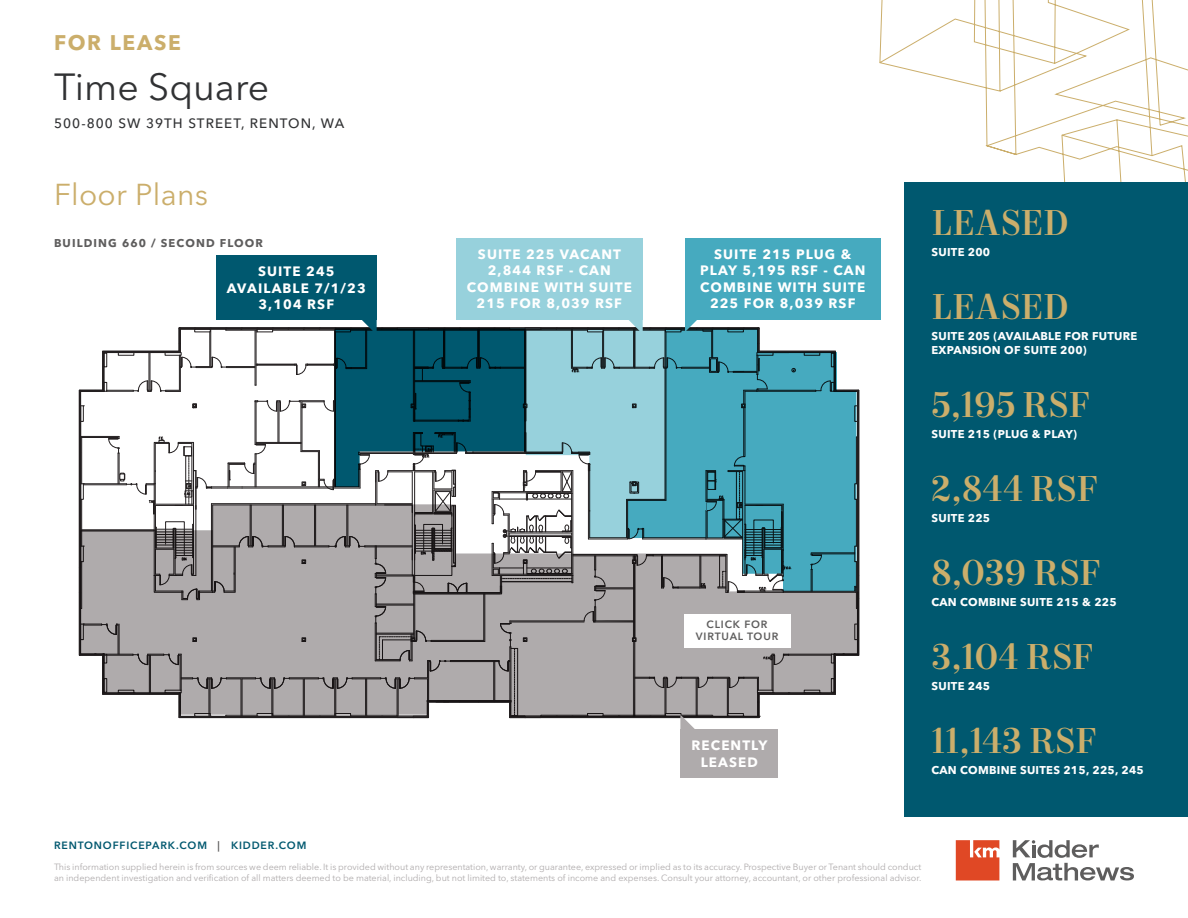
<style>
.page{position:relative;width:1188px;height:918px;background:#fff}
.page>*{position:absolute;margin:0;border:0;box-sizing:border-box;transform-origin:0 0}
.Property_Name_-_Char{font:37.5px "Avenir Next LT Pro";color:#313234}
.Stat_Data_-_Gold{font:500 36px "Mort Modern 09";color:#cbae6b}
.Callout_Text_-_Gold{font:30px "Avenir Next LT Pro";letter-spacing:.01em;color:#cbae6b}
.For_Lease___Sale__Af{font:700 21px "Avenir Next LT Pro";letter-spacing:.08em;color:#cbae6b}
.Subject_Property_Cal{font:700 13.5px/16.5px "Avenir Next LT Pro";letter-spacing:.08em;color:#fff;text-align:center}
.Property_Address_-_C{font:500 13.5px "Avenir Next LT Pro";letter-spacing:.08em;color:#313234}
.Stat_Label_-_White{font:700 11.25px/14.2px "Avenir Next LT Pro";letter-spacing:.025em;color:#fff}
.Notes{font:700 11.25px "Avenir Next LT Pro";letter-spacing:.1em;color:#5e5d5d}
.t1{font:600 10.5px "Avenir Next LT Pro";letter-spacing:.08em;color:#00586f}
.Other_Callout_Text{font:600 10.5px/12px "Avenir Next LT Pro";letter-spacing:.08em;color:#5e5d5d;text-align:center}
.t2{font:9px/10.8px "Avenir Next LT Pro";color:#afabac}
.s1{color:#5e5d5d}
</style>
<div class="page">
<svg style="left:1013px;top:840px;width:121px;height:41px"></svg>
<svg style="left:956px;top:840px;width:43px;height:41px;background:#e35f40"></svg>
<svg style="left:879px;top:0;width:309px;height:182px"></svg>
<div style="left:904px;top:182px;width:284px;height:635px;background:#00586f"></div>
<div style="left:456px;top:238px;width:187px;height:81px;background:#97d1dc"></div>
<div style="left:680px;top:729px;width:98px;height:49px;background:#afabac"></div>
<div style="left:216px;top:255px;width:161px;height:65px;background:#00586f"></div>
<div style="left:685px;top:238px;width:195px;height:81px;background:#46aabf"></div>
<svg style="left:79px;top:319px;width:780px;height:410px"></svg>
<p class="For_Lease___Sale__Af" style="left:54px;top:30px;width:128px">FOR LEASE</p>
<p class="Property_Name_-_Char" style="left:54px;top:64px;width:217px">Time Square</p>
<p class="Property_Address_-_C" style="left:54px;top:115px;width:292px">500-800 SW 39TH STREET, RENTON, WA</p>
<p class="Callout_Text_-_Gold" style="left:54px;top:177px;width:156px">Floor Plans</p>
<p class="Notes" style="left:54px;top:236px;width:211px">BUILDING 660 / SECOND FLOOR</p>
<p class="Subject_Property_Cal" style="left:227px;top:263px;width:141px">SUITE 245<br>AVAILABLE 7/1/23<br>3,104 RSF</p>
<p class="Subject_Property_Cal" style="left:467px;top:246px;width:167px">SUITE 225 VACANT<br>2,844 RSF - CAN<br>COMBINE WITH SUITE<br>215 FOR 8,039 RSF</p>
<p class="Subject_Property_Cal" style="left:700px;top:246px;width:167px">SUITE 215 PLUG &amp;<br>PLAY 5,195 RSF - CAN<br>COMBINE WITH SUITE<br>225 FOR 8,039 RSF</p>
<p class="Other_Callout_Text" style="left:696px;top:619px;width:84px">CLICK FOR<br>VIRTUAL TOUR</p>
<p class="Subject_Property_Cal" style="left:692px;top:737px;width:77px">RECENTLY<br>LEASED</p>
<p class="Stat_Data_-_Gold" style="left:932px;top:200px;width:139px">LEASED</p>
<p class="Stat_Label_-_White" style="left:932px;top:245px;width:60px">SUITE 200</p>
<p class="Stat_Data_-_Gold" style="left:932px;top:284px;width:139px">LEASED</p>
<p class="Stat_Label_-_White" style="left:932px;top:329px;width:207px">SUITE 205 (AVAILABLE FOR FUTURE<br>EXPANSION OF SUITE 200)</p>
<p class="Stat_Data_-_Gold" style="left:932px;top:382px;width:160px">5,195 RSF</p>
<p class="Stat_Label_-_White" style="left:932px;top:427px;width:147px">SUITE 215 (PLUG &amp; PLAY)</p>
<p class="Stat_Data_-_Gold" style="left:932px;top:466px;width:168px">2,844 RSF</p>
<p class="Stat_Label_-_White" style="left:932px;top:511px;width:60px">SUITE 225</p>
<p class="Stat_Data_-_Gold" style="left:932px;top:550px;width:171px">8,039 RSF</p>
<p class="Stat_Label_-_White" style="left:932px;top:595px;width:187px">CAN COMBINE SUITE 215 &amp; 225</p>
<p class="Stat_Data_-_Gold" style="left:932px;top:634px;width:163px">3,104 RSF</p>
<p class="Stat_Label_-_White" style="left:932px;top:679px;width:60px">SUITE 245</p>
<p class="Stat_Data_-_Gold" style="left:932px;top:718px;width:167px">11,143 RSF</p>
<p class="Stat_Label_-_White" style="left:932px;top:763px;width:214px">CAN COMBINE SUITES 215, 225, 245</p>
<p class="t1" style="left:54px;top:839px;width:254px">RENTONOFFICEPARK.COM <span class="s1">|</span> KIDDER.COM</p>
<p class="t2" style="left:54px;top:861px;width:869px">This information supplied herein is from sources we deem reliable. It is provided without any representation, warranty, or guarantee, expressed or implied as to its accuracy. Prospective Buyer or Tenant should conduct an independent investigation and verification of all matters deemed to be material, including, but not limited to, statements of income and expenses. Consult your attorney, accountant, or other professional advisor.</p>
</div>
